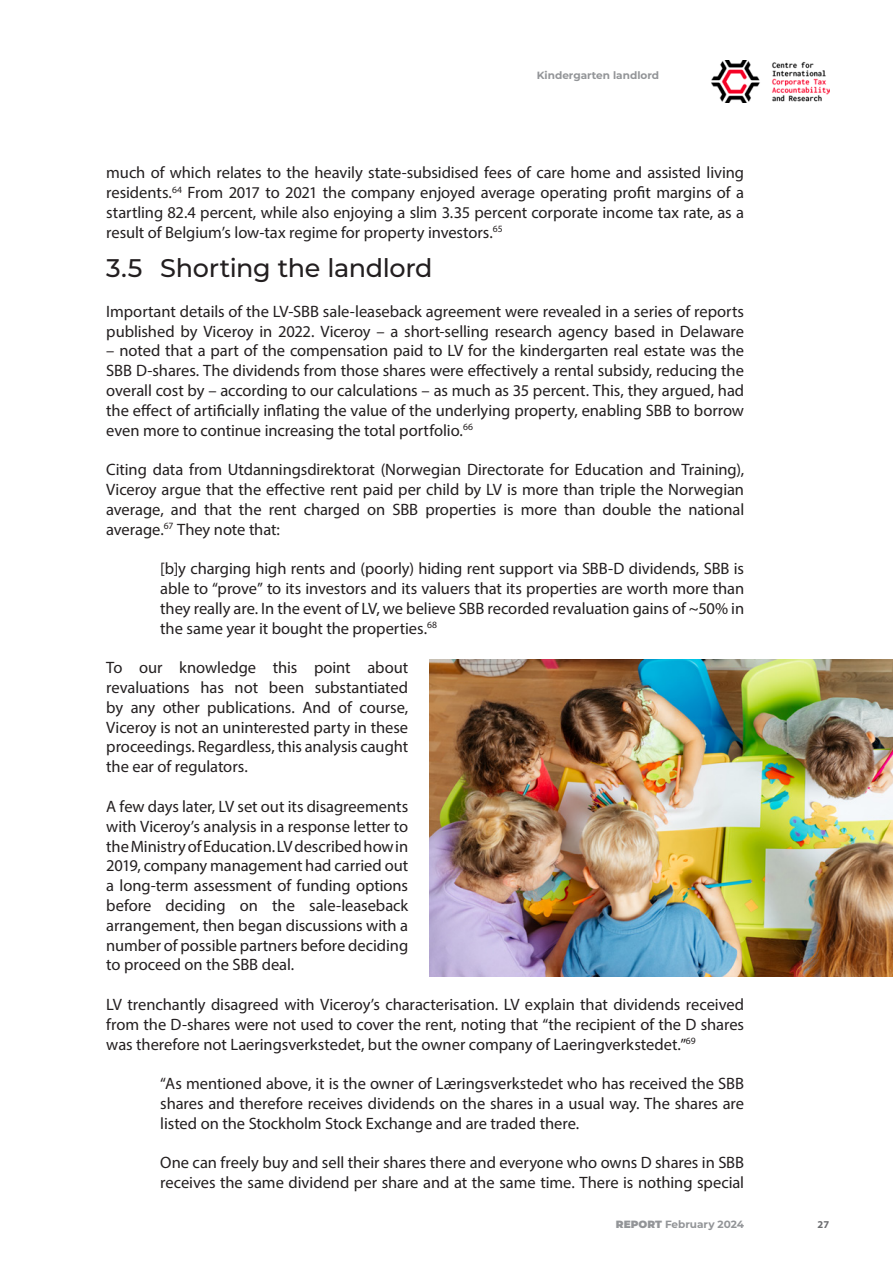
<style>
.page{position:relative;width:893px;height:1263px;background:#fff}
.page>*{position:absolute;margin:0;border:0;box-sizing:border-box;transform-origin:0 0}
.t1{font:500 25.5px "Montserrat";letter-spacing:-.015em;color:#231f20}
.t2{font:16.5px/19.8px "Myriad Pro";letter-spacing:-.005em;color:#231f20;text-align:justify}
.t3{font:700 10.5px "Montserrat";color:#939598}
.t4{font:700 10.5px "Myriad Pro";color:#6c6d70}
.s1{font-weight:900}
</style>
<div class="page">
<img style="left:711px;top:60px;width:118px;height:43px">
<img style="left:430px;top:659px;width:463px;height:318px">
<p class="t3" style="left:537px;top:68px;width:124px">Kindergarten landlord</p>
<p class="t2" style="left:106px;top:163px;width:639px">much of which relates to the heavily state-subsidised fees of care home and assisted living residents.<sup>64</sup> From 2017 to 2021 the company enjoyed average operating profit margins of a startling 82.4 percent, while also enjoying a slim 3.35 percent corporate income tax rate, as a result of Belgium’s low-tax regime for property investors.<sup>65</sup></p>
<p class="t1" style="left:106px;top:250px;width:328px">3.5 Shorting the landlord</p>
<p class="t2" style="left:106px;top:301px;width:639px">Important details of the LV-SBB sale-leaseback agreement were revealed in a series of reports published by Viceroy in 2022. Viceroy – a short-selling research agency based in Delaware</p>
<p class="t2" style="left:106px;top:341px;width:639px">– noted that a part of the compensation paid to LV for the kindergarten real estate was the SBB D-shares. The dividends from those shares were effectively a rental subsidy, reducing the overall cost by – according to our calculations – as much as 35 percent. This, they argued, had the effect of artificially inflating the value of the underlying property, enabling SBB to borrow even more to continue increasing the total portfolio.<sup>66</sup></p>
<p class="t2" style="left:106px;top:460px;width:639px">Citing data from Utdanningsdirektorat (Norwegian Directorate for Education and Training), Viceroy argue that the effective rent paid per child by LV is more than triple the Norwegian average, and that the rent charged on SBB properties is more than double the national average.<sup>67</sup> They note that:</p>
<p class="t2" style="left:160px;top:559px;width:585px">[b]y charging high rents and (poorly) hiding rent support via SBB-D dividends, SBB is able to “prove” to its investors and its valuers that its properties are worth more than they really are. In the event of LV, we believe SBB recorded revaluation gains of ~50% in the same year it bought the properties.<sup>68</sup></p>
<p class="t2" style="left:106px;top:658px;width:303px">To our knowledge this point about revaluations has not been substantiated by any other publications. And of course, Viceroy is not an uninterested party in these proceedings. Regardless, this analysis caught the ear of regulators.</p>
<p class="t2" style="left:106px;top:796px;width:303px">A few days later, LV set out its disagreements with Viceroy’s analysis in a response letter to the Ministry of Education. LV described how in 2019, company management had carried out a long-term assessment of funding options before deciding on the sale-leaseback arrangement, then began discussions with a number of possible partners before deciding to proceed on the SBB deal.</p>
<p class="t2" style="left:106px;top:994px;width:639px">LV trenchantly disagreed with Viceroy’s characterisation. LV explain that dividends received from the D-shares were not used to cover the rent, noting that “the recipient of the D shares was therefore not Laeringsverkstedet, but the owner company of Laeringverkstedet.”<sup>69</sup></p>
<p class="t2" style="left:160px;top:1073px;width:585px">“As mentioned above, it is the owner of Læringsverkstedet who has received the SBB shares and therefore receives dividends on the shares in a usual way. The shares are listed on the Stockholm Stock Exchange and are traded there.</p>
<p class="t2" style="left:160px;top:1153px;width:585px">One can freely buy and sell their shares there and everyone who owns D shares in SBB receives the same dividend per share and at the same time. There is nothing special</p>
<p class="t3" style="left:616px;top:1216px;width:130px"><span class="s1">REPORT</span> February 2024</p>
<p class="t4" style="left:817px;top:1217px;width:13px">27</p>
</div>
